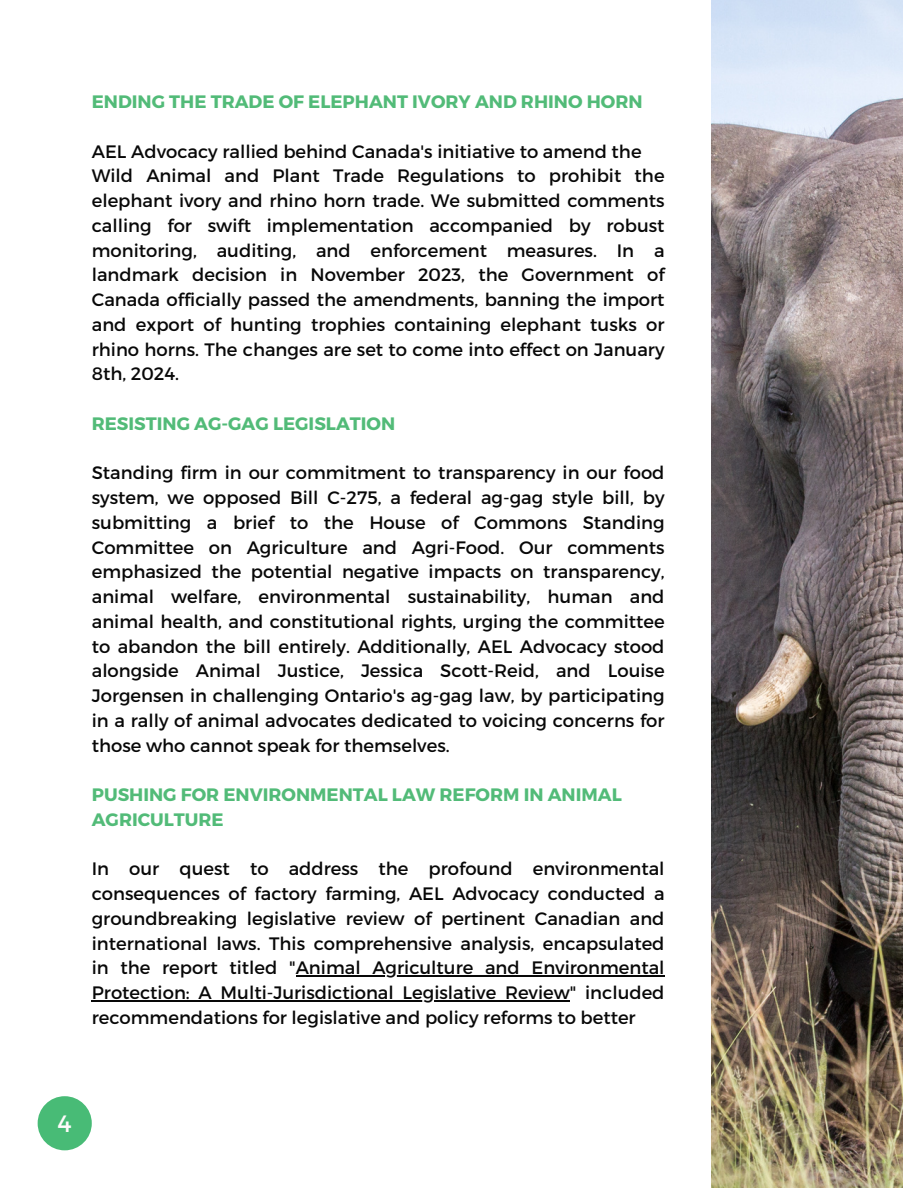
<style>
.page{position:relative;width:918px;height:1188px;background:#fff}
.page>*{position:absolute;margin:0;border:0;box-sizing:border-box;transform-origin:0 0}
.t1{font:23.55px "Montserrat";color:#fffbfb}
.t2{font:18px/24.8px "Montserrat";color:#080808;text-align:justify}
.t3{font:700 18px/24.8px "Montserrat";color:#52bb78}
</style>
<div class="page">
<img style="left:711px;top:0;width:191px;height:1188px">
<hr style="left:296px;top:975px;width:369px;height:1px;background:#080808">
<hr style="left:92px;top:1000px;width:478px;height:1px;background:#080808">
<div style="left:38px;top:1096px;width:54px;height:54px;background:#48bb76;border-radius:50%"></div>
<p class="t3" style="left:92px;top:88px;width:552px">ENDING THE TRADE OF ELEPHANT IVORY AND RHINO HORN</p>
<p class="t2" style="left:92px;top:138px;width:551px">AEL Advocacy rallied behind Canada's initiative to amend the</p>
<p class="t2" style="left:92px;top:163px;width:574px">Wild Animal and Plant Trade Regulations to prohibit the elephant ivory and rhino horn trade. We submitted comments calling for swift implementation accompanied by robust monitoring, auditing, and enforcement measures. In a landmark decision in November 2023, the Government of Canada officially passed the amendments, banning the import and export of hunting trophies containing elephant tusks or rhino horns. The changes are set to come into effect on January 8th, 2024.</p>
<p class="t3" style="left:92px;top:410px;width:305px">RESISTING AG-GAG LEGISLATION</p>
<p class="t2" style="left:92px;top:460px;width:574px">Standing firm in our commitment to transparency in our food system, we opposed Bill C-275, a federal ag-gag style bill, by submitting a brief to the House of Commons Standing Committee on Agriculture and Agri-Food. Our comments emphasized the potential negative impacts on transparency, animal welfare, environmental sustainability, human and animal health, and constitutional rights, urging the committee to abandon the bill entirely. Additionally, AEL Advocacy stood alongside Animal Justice, Jessica Scott-Reid, and Louise Jorgensen in challenging Ontario's ag-gag law, by participating in a rally of animal advocates dedicated to voicing concerns for those who cannot speak for themselves.</p>
<p class="t3" style="left:92px;top:781px;width:531px">PUSHING FOR ENVIRONMENTAL LAW REFORM IN ANIMAL<br>AGRICULTURE</p>
<p class="t2" style="left:92px;top:856px;width:574px">In our quest to address the profound environmental consequences of factory farming, AEL Advocacy conducted a groundbreaking legislative review of pertinent Canadian and international laws. This comprehensive analysis, encapsulated in the report titled "Animal Agriculture and Environmental Protection: A Multi-Jurisdictional Legislative Review" included recommendations for legislative and policy reforms to better</p>
<p class="t1" style="left:58px;top:1109px;width:16px">4</p>
</div>
